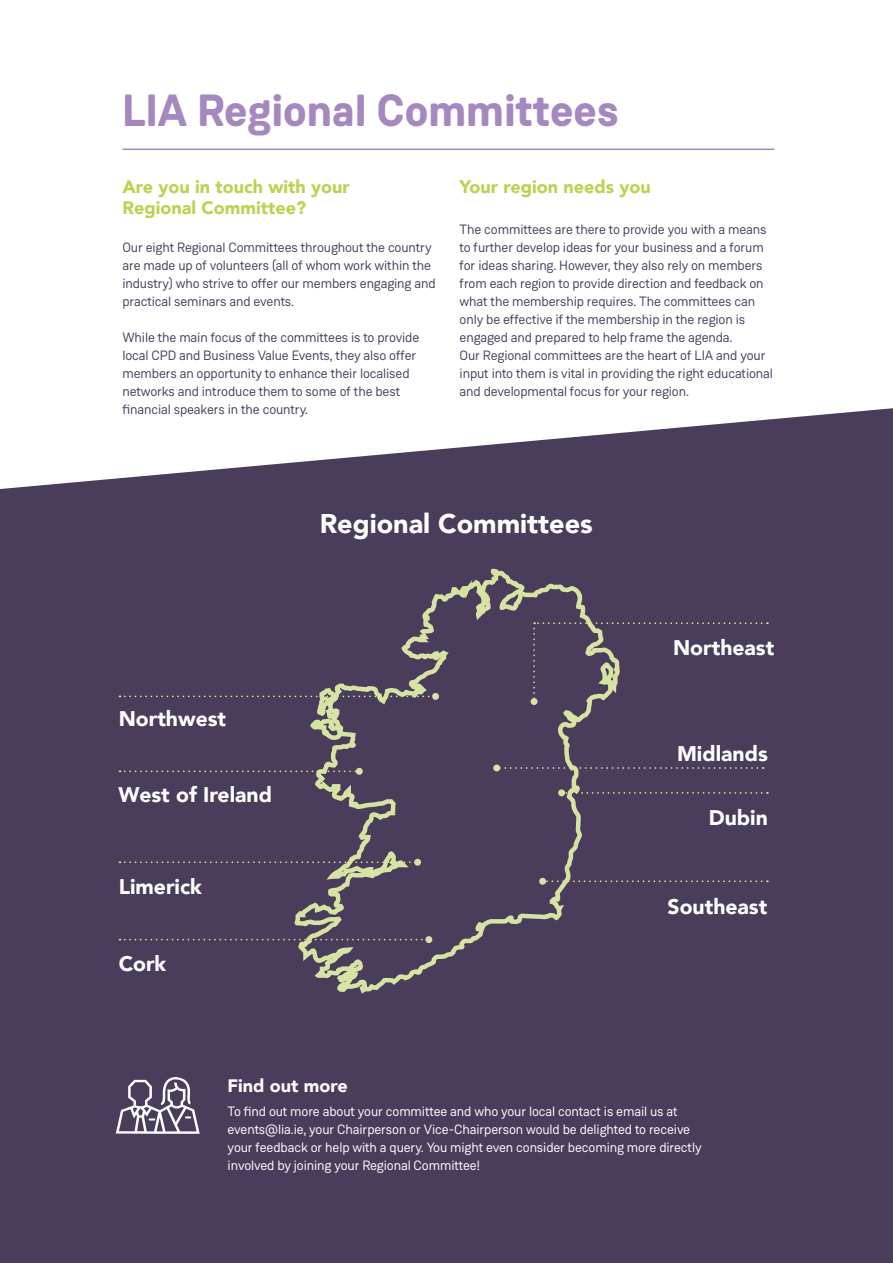
<style>
.page{position:relative;width:893px;height:1263px;background:#fff}
.page>*{position:absolute;margin:0;border:0;box-sizing:border-box;transform-origin:0 0}
.t1{font:700 45px "Weissenhof Grotesk";color:#a588bf}
.t2{font:900 27px "Avenir";color:#fff}
.t3{font:900 21.15px "Avenir";color:#fff}
.t4{font:900 18px/21px "Avenir";color:#b9d24f}
.t5{font:900 18px "Avenir";color:#fff}
.t6{font:13.5px/18px "Weissenhof Grotesk";letter-spacing:-.01em;color:#4a3d5c}
.t7{font:13.5px/18px "Weissenhof Grotesk";letter-spacing:-.01em;color:#fff}
</style>
<div class="page">
<div style="left:0;top:408px;width:893px;height:855px;background:#4a3d5c"></div>
<svg style="left:293px;top:566px;width:331px;height:447px;background:#544961"></svg>
<div style="left:432px;top:693px;width:7px;height:7px;background:#d7e3a3;border-radius:50%"></div>
<svg style="left:120px;top:695px;width:317px;height:77px;background:#524660"></svg>
<div style="left:356px;top:768px;width:7px;height:7px;background:#d7e3a3;border-radius:50%"></div>
<svg style="left:120px;top:861px;width:294px;height:2px"></svg>
<div style="left:414px;top:859px;width:7px;height:7px;background:#d7e3a3;border-radius:50%"></div>
<svg style="left:120px;top:939px;width:305px;height:1px"></svg>
<div style="left:425px;top:936px;width:7px;height:7px;background:#d7e3a3;border-radius:50%"></div>
<svg style="left:533px;top:622px;width:235px;height:80px;background:#51455f"></svg>
<div style="left:531px;top:698px;width:7px;height:7px;background:#d7e3a3;border-radius:50%"></div>
<svg style="left:565px;top:792px;width:203px;height:2px"></svg>
<div style="left:558px;top:789px;width:7px;height:7px;background:#d7e3a3;border-radius:50%"></div>
<svg style="left:500px;top:767px;width:257px;height:2px"></svg>
<div style="left:493px;top:764px;width:7px;height:7px;background:#d7e3a3;border-radius:50%"></div>
<svg style="left:546px;top:880px;width:222px;height:2px"></svg>
<div style="left:539px;top:878px;width:7px;height:7px;background:#d7e3a3;border-radius:50%"></div>
<hr style="left:122px;top:149px;width:652px;height:1px;background:#a588bf">
<svg style="left:116px;top:1077px;width:84px;height:57px"></svg>
<h1 class="t1" style="left:122px;top:82px;width:498px">LIA Regional Committees</h1>
<h3 class="t4" style="left:122px;top:175px;width:229px">Are you in touch with your<br>Regional Committee?</h3>
<p class="t6" style="left:122px;top:238px;width:315px">Our eight Regional Committees throughout the country are made up of volunteers (all of whom work within the industry) who strive to offer our members engaging and practical seminars and events.</p>
<p class="t6" style="left:122px;top:328px;width:298px">While the main focus of the committees is to provide local CPD and Business Value Events, they also offer members an opportunity to enhance their localised networks and introduce them to some of the best financial speakers in the country.</p>
<h3 class="t4" style="left:460px;top:175px;width:193px">Your region needs you</h3>
<p class="t6" style="left:460px;top:220px;width:315px">The committees are there to provide you with a means to further develop ideas for your business and a forum for ideas sharing. However, they also rely on members from each region to provide direction and feedback on what the membership requires. The committees can only be effective if the membership in the region is engaged and prepared to help frame the agenda.<br>Our Regional committees are the heart of LIA and your input into them is vital in providing the right educational and developmental focus for your region.</p>
<h2 class="t2" style="left:320px;top:501px;width:274px">Regional Committees</h2>
<h3 class="t3" style="left:119px;top:700px;width:109px">Northwest</h3>
<h3 class="t3" style="left:119px;top:777px;width:155px">West of Ireland</h3>
<h3 class="t3" style="left:119px;top:868px;width:85px">Limerick</h3>
<h3 class="t3" style="left:119px;top:945px;width:49px">Cork</h3>
<h3 class="t3" style="left:673px;top:630px;width:103px">Northeast</h3>
<h3 class="t3" style="left:677px;top:735px;width:92px">Midlands</h3>
<h3 class="t3" style="left:709px;top:799px;width:61px">Dubin</h3>
<h3 class="t3" style="left:668px;top:888px;width:101px">Southeast</h3>
<h3 class="t5" style="left:228px;top:1070px;width:122px">Find out more</h3>
<p class="t7" style="left:228px;top:1102px;width:476px">To find out more about your committee and who your local contact is email us at events@lia.ie, your Chairperson or Vice-Chairperson would be delighted to receive your feedback or help with a query. You might even consider becoming more directly involved by joining your Regional Committee!</p>
</div>
